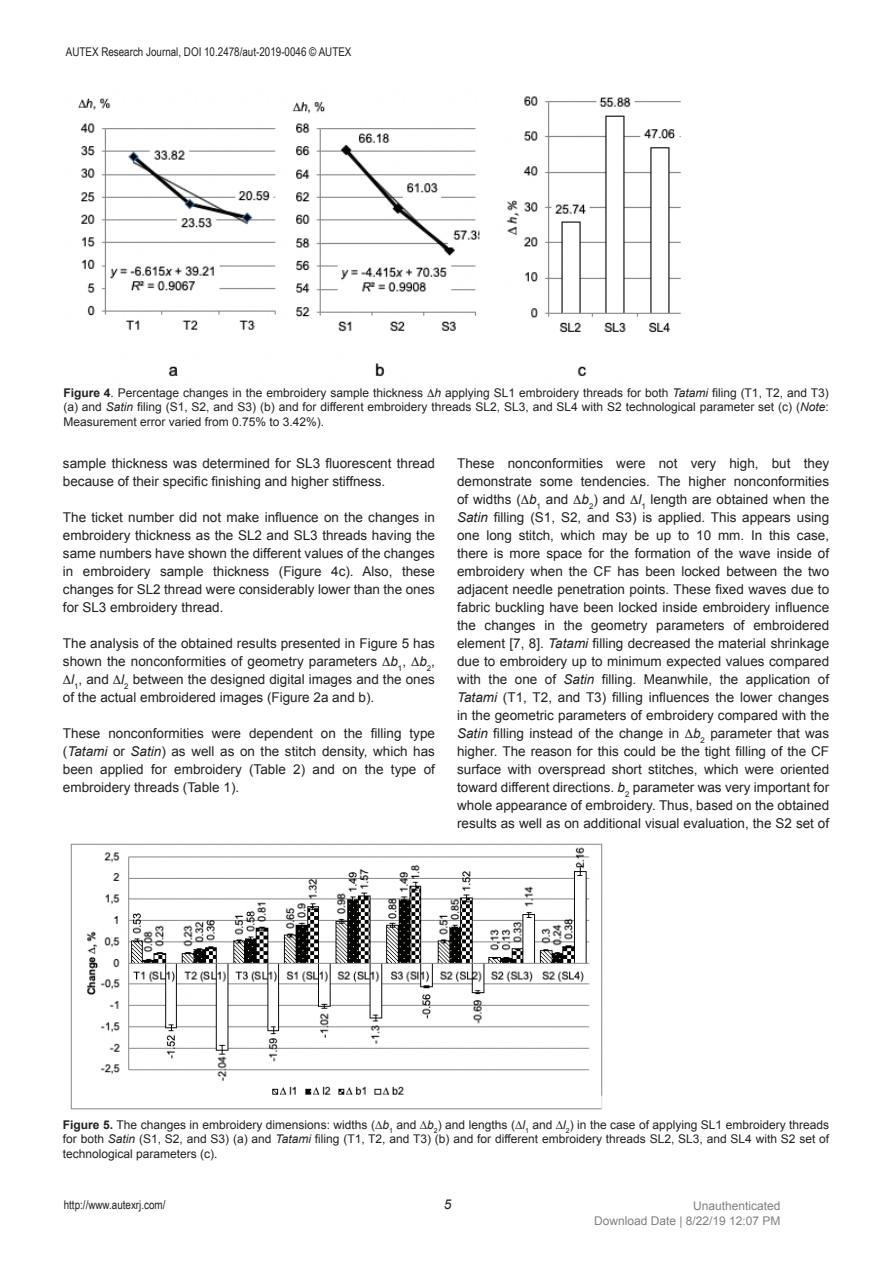
<style>
.page{position:relative;width:893px;height:1263px;background:#fff}
.page>*{position:absolute;margin:0;border:0;box-sizing:border-box;transform-origin:0 0}
.t1{font:13.5px/18px "Arial";color:#231f20;text-align:justify}
.t2{font:italic 13.5px "Arial";color:#231f20}
.t3{font:12px/14.4px "Arial";color:#231f20;text-align:justify}
.t4{font:12px "Arial Narrow";color:#231f20}
.t5{font:12px/15px "Arial";color:#808080;text-align:right}
.s1{font-weight:700}
.s2{font-style:italic}
</style>
<div class="page">
<img style="left:78px;top:96px;width:603px;height:281px">
<img style="left:70px;top:843px;width:533px;height:267px">
<p class="t4" style="left:66px;top:43px;width:287px">AUTEX Research Journal, DOI 10.2478/aut-2019-0046 © AUTEX</p>
<p class="t3" style="left:63px;top:386px;width:767px"><span class="s1">Figure 4</span>. Percentage changes in the embroidery sample thickness <span class="s2">h</span> applying SL1 embroidery threads for both <span class="s2">Tatami</span> filing (T1, T2, and T3) (a) and <span class="s2">Satin</span> filing (S1, S2, and S3) (b) and for different embroidery threads SL2, SL3, and SL4 with S2 technological parameter set (c) (<span class="s2">Note</span>:<br>Measurement error varied from 0.75% to 3.42%).</p>
<p class="t1" style="left:63px;top:454px;width:374px">sample thickness was determined for SL3 fluorescent thread because of their specific finishing and higher stiffness.</p>
<p class="t1" style="left:63px;top:508px;width:374px">The ticket number did not make influence on the changes in embroidery thickness as the SL2 and SL3 threads having the same numbers have shown the different values of the changes in embroidery sample thickness (Figure 4c). Also, these changes for SL2 thread were considerably lower than the ones for SL3 embroidery thread.</p>
<p class="t1" style="left:63px;top:634px;width:374px">The analysis of the obtained results presented in Figure 5 has</p>
<p class="t1" style="left:63px;top:652px;width:374px">shown the nonconformities of geometry parameters <span class="s2">b</span><sub>1</sub>, <span class="s2">b</span><sub>2</sub>,</p>
<p class="t1" style="left:71px;top:670px;width:365px"><span class="s2">l</span><sub>1</sub>, and <span class="s2">l</span><sub>2</sub> between the designed digital images and the ones</p>
<p class="t1" style="left:63px;top:688px;width:313px">of the actual embroidered images (Figure 2a and b).</p>
<p class="t1" style="left:63px;top:724px;width:374px">These nonconformities were dependent on the filling type (<span class="s2">Tatami</span> or <span class="s2">Satin</span>) as well as on the stitch density, which has been applied for embroidery (Table 2) and on the type of embroidery threads (Table 1).</p>
<p class="t1" style="left:457px;top:454px;width:374px">These nonconformities were not very high, but they demonstrate some tendencies. The higher nonconformities of widths ( <span class="s2">b</span><sub>1</sub> and <span class="s2">b</span><sub>2</sub>) and <span class="s2">l</span><sub>1</sub> length are obtained when the <span class="s2">Satin</span> filling (S1, S2, and S3) is applied. This appears using one long stitch, which may be up to 10 mm. In this case, there is more space for the formation of the wave inside of embroidery when the CF has been locked between the two adjacent needle penetration points. These fixed waves due to fabric buckling have been locked inside embroidery influence the changes in the geometry parameters of embroidered element [7, 8]. <span class="s2">Tatami</span> filling decreased the material shrinkage due to embroidery up to minimum expected values compared with the one of <span class="s2">Satin</span> filling. Meanwhile, the application of <span class="s2">Tatami</span> (T1, T2, and T3) filling influences the lower changes in the geometric parameters of embroidery compared with the <span class="s2">Satin</span> filling instead of the change in <span class="s2">b</span><sub>2</sub> parameter that was higher. The reason for this could be the tight filling of the CF surface with overspread short stitches, which were oriented toward different directions. <span class="s2">b</span><sub>2</sub> parameter was very important for whole appearance of embroidery. Thus, based on the obtained results as well as on additional visual evaluation, the S2 set of</p>
<p class="t3" style="left:63px;top:1117px;width:768px"><span class="s1">Figure 5.</span> The changes in embroidery dimensions: widths (∆<span class="s2">b</span><sub>1</sub> and ∆<span class="s2">b</span><sub>2</sub>) and lengths (∆<span class="s2">l</span><sub>1</sub> and ∆<span class="s2">l</span><sub>2</sub>) in the case of applying SL1 embroidery threads for both <span class="s2">Satin</span> (S1, S2, and S3) (a) and <span class="s2">Tatami</span> filing (T1, T2, and T3) (b) and for different embroidery threads SL2, SL3, and SL4 with S2 set of technological parameters (c).</p>
<p class="t4" style="left:64px;top:1196px;width:103px">http://www.autexrj.com/</p>
<p class="t2" style="left:444px;top:1196px;width:9px">5</p>
<p class="t5" style="left:594px;top:1200px;width:188px">Unauthenticated<br>Download Date | 8/22/19 12:07 PM</p>
</div>
